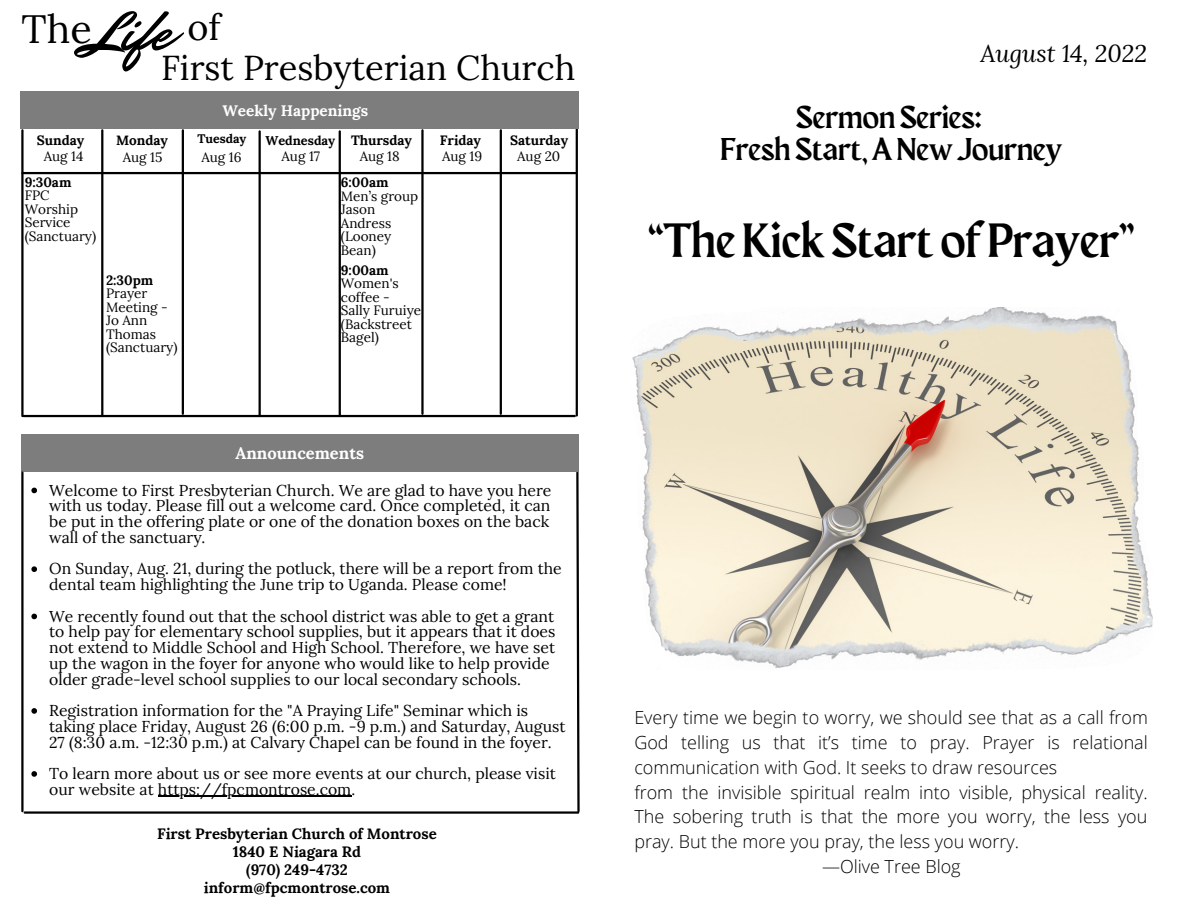
<style>
.page{position:relative;width:1188px;height:918px;background:#fff}
.page>*{position:absolute;margin:0;border:0;box-sizing:border-box;transform-origin:0 0}
.t1{font:57px "Mr Dafoe";color:#000}
.t2{font:48px "Maragsa Display";color:#000}
.t3{font:34.5px "Lora";color:#000}
.t4{font:31.5px/31.5px "Maragsa Display";color:#000;text-align:center}
.t5{font:italic 24px "Lora";color:#000}
.t6{font:300 18px "Open Sans";color:#000}
.t7{font:700 16.5px "Lora";color:#fff}
.t8{font:15.75px/15.8px "Lora";color:#000}
.t9{font:700 15.3px "Lora";color:#fff}
.t10{font:700 15px/18px "Lora";color:#000;text-align:center}
.t11{font:13.5px/13.5px "Lora";color:#000}
.t12{font:700 13.5px "Lora";color:#000}
.t13{font:700 12.75px "Lora";color:#000}
.t14{font:700 12.3px "Lora";color:#000}
.s1{font-family:"Lora";font-size:39.45px}
.s2{font-size:13.5px}
</style>
<div class="page">
<hr style="left:576px;top:126px;width:2px;height:290px;background:#000">
<svg style="left:575px;top:471px;width:5px;height:342px"></svg>
<hr style="left:21px;top:130px;width:3px;height:286px;background:#000">
<hr style="left:182px;top:130px;width:2px;height:284px;background:#000">
<hr style="left:259px;top:131px;width:2px;height:284px;background:#000">
<hr style="left:339px;top:131px;width:2px;height:284px;background:#000">
<hr style="left:421px;top:130px;width:3px;height:284px;background:#000">
<hr style="left:500px;top:130px;width:2px;height:284px;background:#000">
<hr style="left:101px;top:130px;width:2px;height:286px;background:#000">
<hr style="left:22px;top:172px;width:554px;height:2px;background:#000">
<div style="left:20px;top:92px;width:559px;height:37px;background:#7d7d7d"></div>
<hr style="left:24px;top:415px;width:551px;height:2px;background:#000">
<div style="left:21px;top:434px;width:558px;height:37px;background:#7d7d7d"></div>
<hr style="left:21px;top:473px;width:3px;height:338px;background:#000">
<hr style="left:25px;top:811px;width:553px;height:3px;background:#000">
<img style="left:632px;top:307px;width:521px;height:361px">
<svg style="left:31px;top:488px;width:6px;height:5px"></svg>
<svg style="left:31px;top:566px;width:6px;height:6px"></svg>
<svg style="left:31px;top:614px;width:6px;height:5px"></svg>
<svg style="left:31px;top:708px;width:6px;height:6px"></svg>
<svg style="left:31px;top:771px;width:6px;height:6px"></svg>
<hr style="left:158px;top:796px;width:193px;height:1px;background:#000">
<h1 class="t1" style="left:22px;top:-6px;width:201px"><span class="s1">The</span>Life <sup>of</sup></h1>
<h3 class="t3" style="left:161px;top:45px;width:416px">First Presbyterian Church</h3>
<h3 class="t5" style="left:980px;top:37px;width:168px">August 14, 2022</h3>
<p class="t9" style="left:222px;top:100px;width:147px">Weekly Happenings</p>
<p class="t14" style="left:197px;top:131px;width:51px">Tuesday</p>
<p class="t13" style="left:265px;top:132px;width:148px">Wednesday <span class="s2">Thursday</span></p>
<p class="t12" style="left:440px;top:132px;width:43px">Friday</p>
<p class="t12" style="left:510px;top:131px;width:60px">Saturday</p>
<p class="t12" style="left:37px;top:131px;width:49px">Sunday</p>
<p class="t12" style="left:116px;top:131px;width:53px">Monday</p>
<p class="t11" style="left:44px;top:149px;width:41px">Aug 14</p>
<p class="t11" style="left:201px;top:150px;width:42px">Aug 16</p>
<p class="t11" style="left:281px;top:149px;width:40px">Aug 17</p>
<p class="t11" style="left:360px;top:149px;width:42px">Aug 18</p>
<p class="t11" style="left:442px;top:149px;width:42px">Aug 19</p>
<p class="t11" style="left:517px;top:149px;width:45px">Aug 20</p>
<p class="t12" style="left:341px;top:174px;width:49px">6:00am</p>
<p class="t11" style="left:341px;top:189px;width:79px">Men’s group<br>Jason<br>Andress (Looney<br>Bean)</p>
<p class="t11" style="left:123px;top:150px;width:41px">Aug 15</p>
<p class="t12" style="left:25px;top:173px;width:48px">9:30am</p>
<p class="t11" style="left:25px;top:189px;width:73px">FPC<br>Worship<br>Service (Sanctuary)</p>
<p class="t12" style="left:106px;top:271px;width:49px">2:30pm</p>
<p class="t11" style="left:106px;top:286px;width:73px">Prayer<br>Meeting -<br>Jo Ann<br>Thomas (Sanctuary)</p>
<p class="t12" style="left:341px;top:261px;width:49px">9:00am</p>
<p class="t11" style="left:341px;top:277px;width:82px">Women's coffee -<br>Sally Furuiye (Backstreet<br>Bagel)</p>
<p class="t7" style="left:235px;top:442px;width:130px">Announcements</p>
<p class="t8" style="left:49px;top:482px;width:504px">Welcome to First Presbyterian Church. We are glad to have you here with us today. Please fill out a welcome card. Once completed, it can be put in the offering plate or one of the donation boxes on the back wall of the sanctuary.</p>
<p class="t8" style="left:49px;top:561px;width:514px">On Sunday, Aug. 21, during the potluck, there will be a report from the dental team highlighting the June trip to Uganda. Please come!</p>
<p class="t8" style="left:49px;top:608px;width:508px">We recently found out that the school district was able to get a grant to help pay for elementary school supplies, but it appears that it does not extend to Middle School and High School. Therefore, we have set up the wagon in the foyer for anyone who would like to help provide older grade-level school supplies to our local secondary schools.</p>
<p class="t8" style="left:49px;top:702px;width:518px">Registration information for the "A Praying Life" Seminar which is taking place Friday, August 26 (6:00 p.m. -9 p.m.) and Saturday, August<br>27 (8:30 a.m. -12:30 p.m.) at Calvary Chapel can be found in the foyer.</p>
<p class="t8" style="left:49px;top:765px;width:508px">To learn more about us or see more events at our church, please visit our website at https://fpcmontrose.com.</p>
<p class="t10" style="left:157px;top:825px;width:281px">First Presbyterian Church of Montrose<br>1840 E Niagara Rd<br>(970) 249-4732 inform@fpcmontrose.com</p>
<h3 class="t4" style="left:721px;top:104px;width:343px">Sermon Series:<br>Fresh Start,ANew Journey</h3>
<h2 class="t2" style="left:648px;top:220px;width:488px">“The Kick Start of Prayer”</h2>
<p class="t6" style="left:634px;top:705px;width:515px">Every time we begin to worry, we should see that as a call from</p>
<p class="t6" style="left:634px;top:730px;width:515px">God telling us that it’s time to pray. Prayer is relational</p>
<p class="t6" style="left:634px;top:755px;width:424px">communication with God. It seeks to draw resources</p>
<p class="t6" style="left:634px;top:779px;width:515px">from the invisible spiritual realm into visible, physical reality.</p>
<p class="t6" style="left:634px;top:804px;width:515px">The sobering truth is that the more you worry, the less you</p>
<p class="t6" style="left:634px;top:829px;width:386px">pray. But the more you pray, the less you worry.</p>
<p class="t6" style="left:822px;top:854px;width:140px">—Olive Tree Blog</p>
</div>
